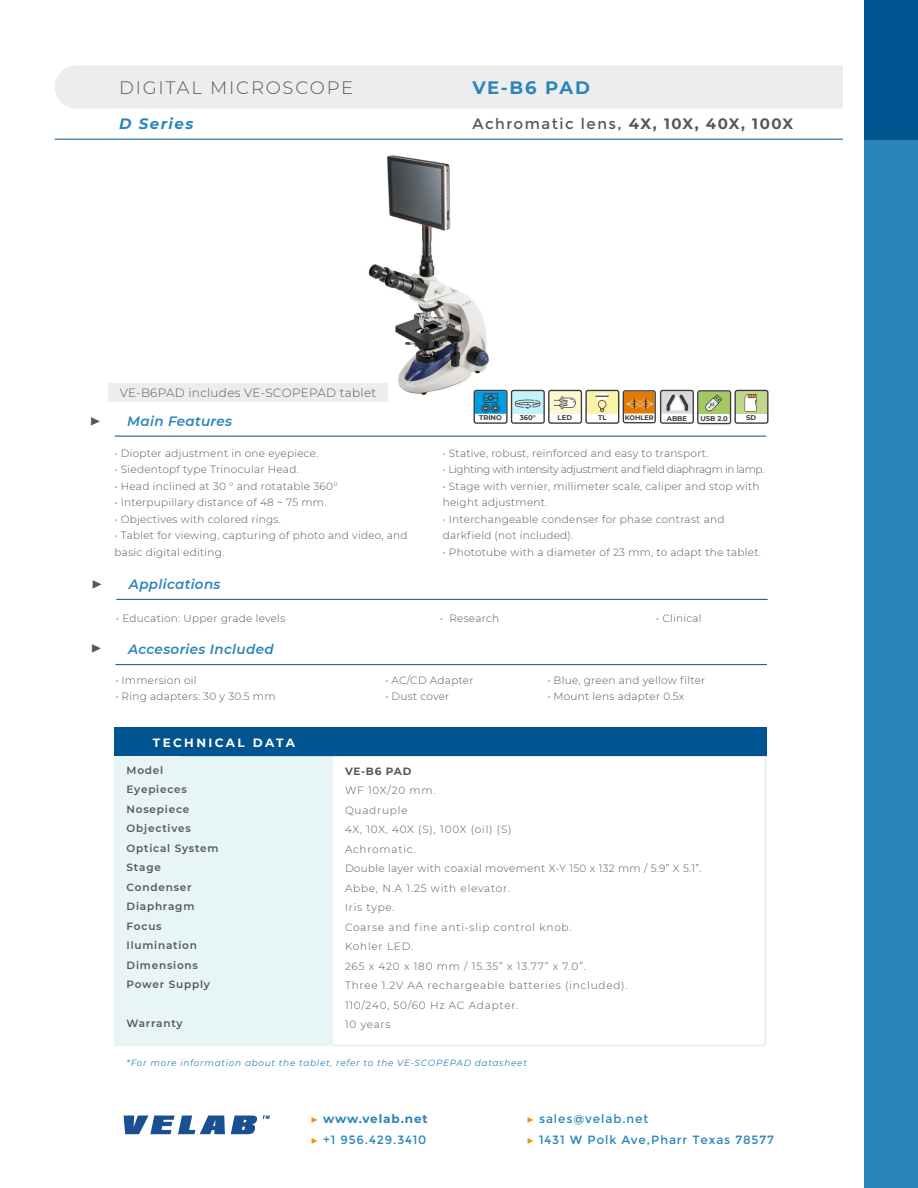
<style>
.page{position:relative;width:918px;height:1188px;background:#fff}
.page>*{position:absolute;margin:0;border:0;box-sizing:border-box;transform-origin:0 0}
.t1{font:300 18px "Montserrat";letter-spacing:.1em;color:#575756}
.t2{font:700 18px "Montserrat";letter-spacing:.095em;color:#2b85b9}
.t3{font:18px "Minion Pro";color:#575756}
.t4{font:15px "Montserrat";letter-spacing:.1em;color:#575756}
.t5{font:italic 700 15px "Montserrat";letter-spacing:.1em;color:#2b85b9}
.t6{font:italic 600 13.5px "Montserrat";letter-spacing:.025em;color:#2b85b9}
.t7{font:12px "Montserrat";letter-spacing:.075em;color:#2b85b9}
.t8{font:300 12px "Montserrat";letter-spacing:.025em;color:#575756}
.t9{font:700 12px "Montserrat";letter-spacing:.075em;color:#2b85b9}
.t10{font:700 12px "Montserrat";letter-spacing:.2em;color:#fff}
.t11{font:300 10.5px/16.5px "Montserrat";letter-spacing:.025em;color:#575756}
.t12{font:300 10.5px "Montserrat";letter-spacing:.075em;color:#575756}
.t13{font:600 10.5px "Montserrat";letter-spacing:.075em;color:#575756}
.t14{font:300 10.5px "Montserrat";letter-spacing:-.03em;color:#575756}
.t15{font:700 10.5px "Montserrat";letter-spacing:.07em;color:#575756}
.t16{font:italic 9px "Montserrat";letter-spacing:.075em;color:#2b85b9}
.t17{font:700 6.9px "Montserrat";color:#3d3d3b}
.t18{font:700 6.6px "Montserrat";color:#3d3d3b}
.s1{font-weight:700}
.s2{font-family:"Minion Pro";font-weight:400;color:#f39200}
.s3{font-family:"Minion Pro";color:#f39200}
</style>
<div class="page">
<div style="left:55px;top:65px;width:808px;height:43px;background:#ededed;border-radius:22px"></div>
<hr style="left:55px;top:139px;width:810px;height:1px;background:#00548f">
<div style="left:864px;top:140px;width:54px;height:1048px;background:#2b85b9"></div>
<div style="left:864px;top:0;width:54px;height:140px;background:#00548f"></div>
<div style="left:844px;top:1px;width:20px;height:1186px;background:#fff"></div>
<svg style="left:124px;top:1116px;width:101px;height:18px"></svg>
<svg style="left:231px;top:1116px;width:26px;height:18px"></svg>
<svg style="left:263px;top:1116px;width:7px;height:3px"></svg>
<hr style="left:116px;top:664px;width:651px;height:1px;background:#00548f">
<hr style="left:117px;top:599px;width:650px;height:1px;background:#00548f">
<hr style="left:115px;top:436px;width:651px;height:1px;background:#00548f">
<div style="left:115px;top:757px;width:218px;height:289px;background:#e7f5f5"></div>
<hr style="left:765px;top:756px;width:1px;height:289px;background:#2b85b9">
<hr style="left:333px;top:1045px;width:433px;height:1px;background:#2b85b9">
<div style="left:115px;top:727px;width:652px;height:29px;background:#00548f"></div>
<img style="left:366px;top:155px;width:140px;height:246px">
<div style="left:108px;top:384px;width:280px;height:18px;background:#ededed"></div>
<svg style="left:474px;top:390px;width:295px;height:34px"></svg>
<p class="t1" style="left:119px;top:76px;width:236px">DIGITAL MICROSCOPE</p>
<p class="t2" style="left:472px;top:75px;width:119px">VE-B6 PAD</p>
<p class="t5" style="left:119px;top:113px;width:76px">D Series</p>
<p class="t4" style="left:472px;top:115px;width:322px">Achromatic lens, <span class="s1">4X, 10X, 40X, 100X</span></p>
<p class="t8" style="left:120px;top:384px;width:258px">VE-B6PAD includes VE-SCOPEPAD tablet</p>
<p class="t3" style="left:90px;top:408px;width:12px">▶</p>
<p class="t6" style="left:127px;top:412px;width:106px">Main Features</p>
<p class="t11" style="left:115px;top:444px;width:205px">• Diopter adjustment in one eyepiece.</p>
<p class="t11" style="left:115px;top:461px;width:186px">• Siedentopf type Trinocular Head.</p>
<p class="t11" style="left:115px;top:477px;width:225px">• Head inclined at 30 ° and rotatable 360°</p>
<p class="t11" style="left:115px;top:494px;width:213px">• Interpupillary distance of 48 ~ 75 mm.</p>
<p class="t11" style="left:115px;top:510px;width:168px">• Objectives with colored rings.</p>
<p class="t11" style="left:115px;top:527px;width:295px">• Tablet for viewing, capturing of photo and video, and basic digital editing.</p>
<p class="t17" style="left:479px;top:413px;width:24px">TRINO</p>
<p class="t17" style="left:520px;top:413px;width:17px">360°</p>
<p class="t17" style="left:558px;top:413px;width:16px">LED</p>
<p class="t17" style="left:598px;top:413px;width:10px">TL</p>
<p class="t18" style="left:625px;top:413px;width:31px">KOHLER</p>
<p class="t17" style="left:667px;top:413px;width:22px">ABBE</p>
<p class="t17" style="left:700px;top:414px;width:29px">USB 2.0</p>
<p class="t17" style="left:746px;top:413px;width:12px">SD</p>
<p class="t11" style="left:443px;top:444px;width:267px">• Stative, robust, reinforced and easy to transport.</p>
<p class="t14" style="left:443px;top:462px;width:323px">• Lighting with intensity adjustment and field diaphragm in lamp.</p>
<p class="t11" style="left:443px;top:477px;width:318px">• Stage with vernier, millimeter scale, caliper and stop with height adjustment.</p>
<p class="t11" style="left:443px;top:510px;width:283px">• Interchangeable condenser for phase contrast and darkfield (not included).</p>
<p class="t11" style="left:443px;top:543px;width:320px">• Phototube with a diameter of 23 mm, to adapt the tablet.</p>
<p class="t3" style="left:92px;top:571px;width:12px">▶</p>
<p class="t3" style="left:91px;top:636px;width:12px">▶</p>
<p class="t6" style="left:129px;top:575px;width:93px">Applications</p>
<p class="t11" style="left:116px;top:610px;width:171px">• Education: Upper grade levels</p>
<p class="t11" style="left:440px;top:610px;width:60px">• Research</p>
<p class="t11" style="left:656px;top:610px;width:47px">• Clinical</p>
<p class="t6" style="left:128px;top:640px;width:147px">Accesories Included</p>
<p class="t11" style="left:115px;top:672px;width:83px">• Immersion oil</p>
<p class="t11" style="left:385px;top:672px;width:90px">• AC/CD Adapter</p>
<p class="t11" style="left:547px;top:672px;width:159px">• Blue, green and yellow filter</p>
<p class="t11" style="left:115px;top:688px;width:162px">• Ring adapters: 30 y 30.5 mm</p>
<p class="t11" style="left:385px;top:688px;width:65px">• Dust cover</p>
<p class="t11" style="left:547px;top:688px;width:138px">• Mount lens adapter 0.5x</p>
<p class="t10" style="left:153px;top:734px;width:143px">TECHNICAL DATA</p>
<p class="t13" style="left:127px;top:763px;width:38px">Model</p>
<p class="t13" style="left:127px;top:782px;width:62px">Eyepieces</p>
<p class="t13" style="left:127px;top:802px;width:64px">Nosepiece</p>
<p class="t13" style="left:127px;top:821px;width:66px">Objectives</p>
<p class="t13" style="left:127px;top:841px;width:93px">Optical System</p>
<p class="t13" style="left:127px;top:860px;width:36px">Stage</p>
<p class="t13" style="left:127px;top:880px;width:67px">Condenser</p>
<p class="t13" style="left:127px;top:899px;width:69px">Diaphragm</p>
<p class="t13" style="left:127px;top:919px;width:37px">Focus</p>
<p class="t13" style="left:127px;top:938px;width:72px">Ilumination</p>
<p class="t13" style="left:127px;top:958px;width:73px">Dimensions</p>
<p class="t13" style="left:127px;top:977px;width:85px">Power Supply</p>
<p class="t13" style="left:127px;top:1016px;width:57px">Warranty</p>
<p class="t15" style="left:345px;top:763px;width:68px">VE-B6 PAD</p>
<p class="t11" style="left:345px;top:782px;width:92px">WF 10X/20 mm.</p>
<p class="t12" style="left:345px;top:803px;width:64px">Quadruple</p>
<p class="t12" style="left:345px;top:822px;width:168px">4X, 10X, 40X (S), 100X (oil) (S)</p>
<p class="t12" style="left:345px;top:842px;width:72px">Achromatic.</p>
<p class="t11" style="left:345px;top:860px;width:358px">Double layer with coaxial movement X-Y 150 x 132 mm / 5.9” X 5.1”.</p>
<p class="t12" style="left:345px;top:881px;width:167px">Abbe, N.A 1.25 with elevator.</p>
<p class="t12" style="left:345px;top:900px;width:51px">Iris type.</p>
<p class="t12" style="left:345px;top:920px;width:228px">Coarse and fine anti-slip control knob.</p>
<p class="t12" style="left:345px;top:939px;width:70px">Kohler LED.</p>
<p class="t12" style="left:345px;top:959px;width:242px">265 x 420 x 180 mm / 15.35” x 13.77” x 7.0”.</p>
<p class="t12" style="left:345px;top:978px;width:284px">Three 1.2V AA rechargeable batteries (included).</p>
<p class="t12" style="left:345px;top:998px;width:175px">110/240, 50/60 Hz AC Adapter.</p>
<p class="t11" style="left:345px;top:1016px;width:47px">10 years</p>
<p class="t16" style="left:127px;top:1056px;width:402px">*For more information about the tablet, refer to the VE-SCOPEPAD datasheet</p>
<p class="t9" style="left:311px;top:1110px;width:119px"><span class="s2">▶</span> www.velab.net</p>
<p class="t7" style="left:527px;top:1111px;width:123px"><span class="s3">▶</span> sales@velab.net</p>
<p class="t7" style="left:311px;top:1132px;width:117px"><span class="s3">▶</span> +1 956.429.3410</p>
<p class="t7" style="left:527px;top:1132px;width:249px"><span class="s3">▶</span> 1431 W Polk Ave,Pharr Texas 78577</p>
</div>
